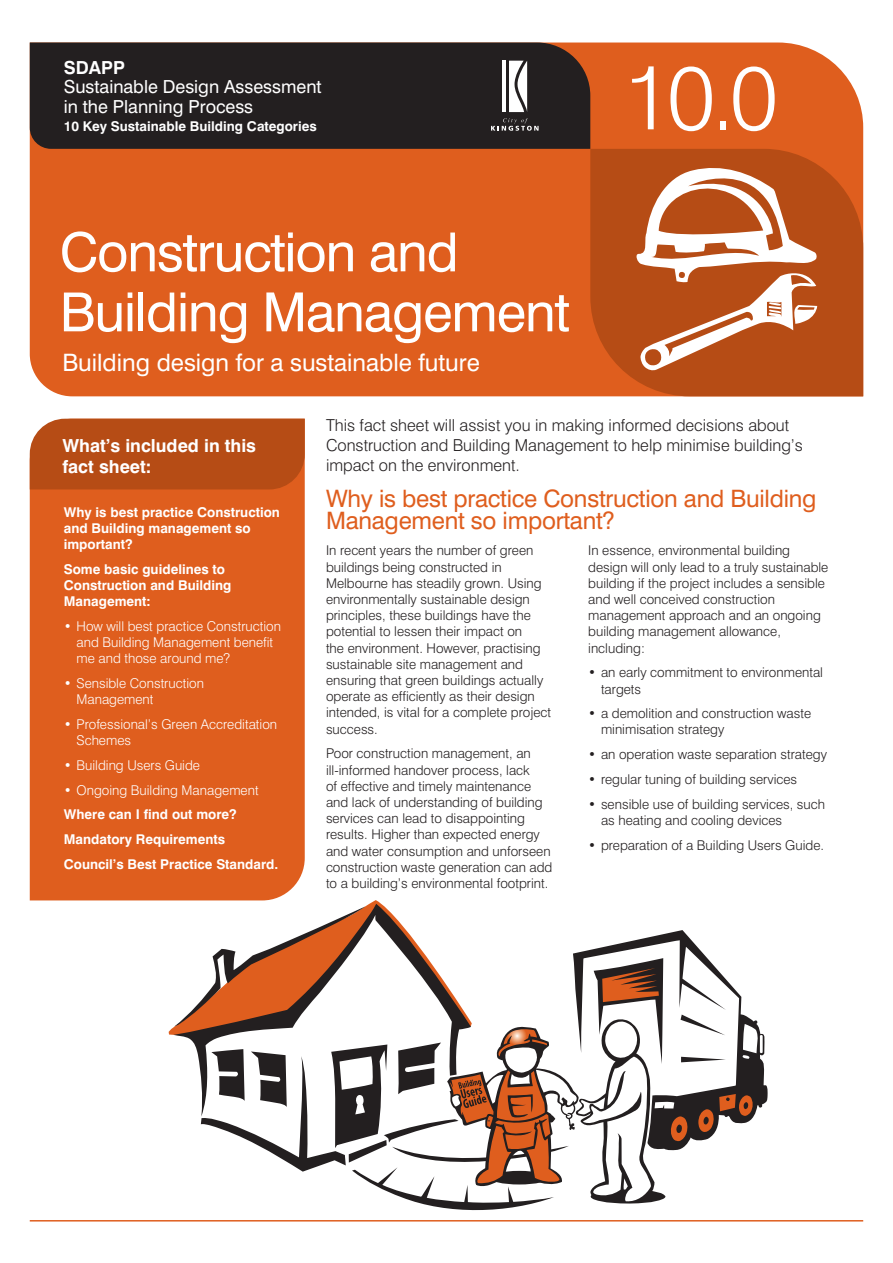
<style>
.page{position:relative;width:893px;height:1263px;background:#fff}
.page>*{position:absolute;margin:0;border:0;box-sizing:border-box;transform-origin:0 0}
.t1{font:300 90px "Swiss 721";color:#fff}
.t2{font:54px/60px "Swiss 721 Roman";letter-spacing:-.02em;color:#fff}
.t3{font:24px/22.5px "Swiss 721 Roman";letter-spacing:-.01em;color:#df5e1e}
.t4{font:24px "Swiss 721 Roman";color:#fff}
.t5{font:18px/19.5px "Swiss 721 Roman";color:#fff}
.t6{font:700 18px/21.6px "Swiss 721";color:#fff}
.t7{font:300 16.5px/19.8px "Swiss 721";color:#231f20}
.t8{font:300 13.5px/16.2px "Swiss 721";color:#231f20}
.t9{font:700 13.5px/16.2px "Swiss 721";color:#fff}
.t10{font:300 13.5px/16.2px "Swiss 721";color:#fff}
</style>
<div class="page">
<svg style="left:169px;top:900px;width:598px;height:311px"></svg>
<div style="left:30px;top:43px;width:833px;height:353px;background:#df5e1e"></div>
<div style="left:30px;top:489px;width:275px;height:411px;background:#df5e1e"></div>
<div style="left:30px;top:419px;width:275px;height:70px;background:#b64c15"></div>
<hr style="left:30px;top:1220px;width:833px;height:1px;background:#df5e1e">
<svg style="left:590px;top:149px;width:273px;height:247px;background:#bb4e16"></svg>
<svg style="left:634px;top:166px;width:183px;height:205px"></svg>
<div style="left:30px;top:43px;width:560px;height:106px;background:#231f20"></div>
<svg style="left:509px;top:61px;width:18px;height:51px"></svg>
<hr style="left:502px;top:61px;width:4px;height:51px;background:#fff">
<svg style="left:491px;top:118px;width:48px;height:13px"></svg>
<h3 class="t6" style="left:64px;top:57px;width:63px">SDAPP</h3>
<h3 class="t5" style="left:64px;top:77px;width:259px">Sustainable Design Assessment in the Planning Process</h3>
<p class="t9" style="left:64px;top:118px;width:255px">10 Key Sustainable Building Categories</p>
<h2 class="t2" style="left:60px;top:222px;width:511px">Construction and<br>Building Management</h2>
<h3 class="t4" style="left:62px;top:348px;width:419px">Building design for a sustainable future</h3>
<h1 class="t1" style="left:624px;top:43px;width:156px">10.0</h1>
<h3 class="t6" style="left:62px;top:434px;width:195px">What’s included in this fact sheet:</h3>
<p class="t9" style="left:64px;top:504px;width:218px">Why is best practice Construction and Building management so important?</p>
<p class="t9" style="left:64px;top:561px;width:169px">Some basic guidelines to<br>Construction and Building<br>Management:</p>
<p class="t10" style="left:77px;top:618px;width:206px;text-indent:-13px">• How will best practice Construction and Building Management benefit me and those around me?</p>
<p class="t10" style="left:77px;top:675px;width:129px;text-indent:-13px">• Sensible Construction<br>Management</p>
<p class="t10" style="left:77px;top:716px;width:202px;text-indent:-13px">• Professional’s Green Accreditation<br>Schemes</p>
<p class="t10" style="left:64px;top:757px;width:138px">• Building Users Guide</p>
<p class="t10" style="left:64px;top:781px;width:196px">• Ongoing Building Management</p>
<p class="t9" style="left:64px;top:802px;width:216px;line-height:24.8px">Where can I find out more?<br>Mandatory Requirements<br>Council’s Best Practice Standard.</p>
<p class="t7" style="left:326px;top:415px;width:478px">This fact sheet will assist you in making informed decisions about<br>Construction and Building Management to help minimise building’s impact on the environment.</p>
<h3 class="t3" style="left:326px;top:487px;width:492px">Why is best practice Construction and Building<br>Management so important?</h3>
<p class="t8" style="left:326px;top:542px;width:227px">In recent years the number of green buildings being constructed in Melbourne has steadily grown. Using environmentally sustainable design principles, these buildings have the potential to lessen their impact on<br>the environment. However, practising sustainable site management and ensuring that green buildings actually operate as efficiently as their design intended, is vital for a complete project success.</p>
<p class="t8" style="left:326px;top:745px;width:228px">Poor construction management, an ill-informed handover process, lack<br>of effective and timely maintenance and lack of understanding of building services can lead to disappointing results. Higher than expected energy and water consumption and unforseen construction waste generation can add to a building’s environmental footprint.</p>
<p class="t8" style="left:588px;top:542px;width:242px">In essence, environmental building design will only lead to a truly sustainable building if the project includes a sensible and well conceived construction management approach and an ongoing building management allowance, including:</p>
<p class="t8" style="left:601px;top:664px;width:224px;text-indent:-13px">• an early commitment to environmental targets</p>
<p class="t8" style="left:601px;top:705px;width:212px;text-indent:-13px">• a demolition and construction waste minimisation strategy</p>
<p class="t8" style="left:588px;top:746px;width:240px">• an operation waste separation strategy</p>
<p class="t8" style="left:588px;top:771px;width:210px">• regular tuning of building services</p>
<p class="t8" style="left:601px;top:795px;width:226px;text-indent:-13px">• sensible use of building services, such as heating and cooling devices</p>
<p class="t8" style="left:588px;top:836px;width:237px">• preparation of a Building Users Guide.</p>
</div>
